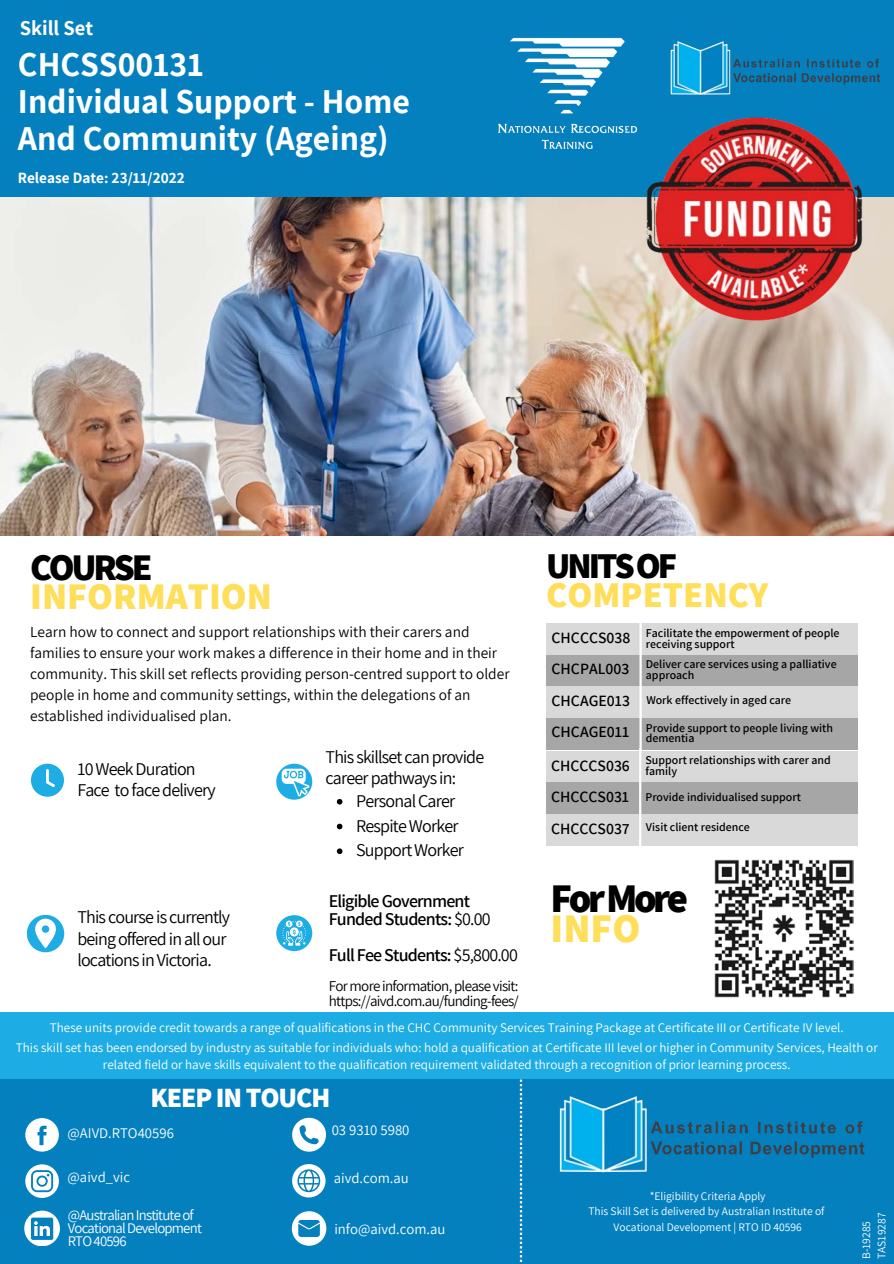
<style>
.page{position:relative;width:894px;height:1264px;background:#fff}
.page>*{position:absolute;margin:0;border:0;box-sizing:border-box;transform-origin:0 0}
.t1{font:800 40.5px "Assistant";letter-spacing:-.085em;color:#000}
.t2{font:800 40.5px "Assistant";color:#ffde59}
.t3{font:800 37.5px "Assistant";color:#ffde59}
.t4{font:800 37.5px "Assistant";letter-spacing:-.085em;color:#000}
.t5{font:800 36.15px "Assistant";color:#ffde59}
.t6{font:800 36.15px "Assistant";letter-spacing:-.085em;color:#000}
.t7{font:700 34.05px/37.2px "Assistant";color:#fff}
.t8{font:800 27.75px "Assistant";letter-spacing:-.04em;color:#fff}
.t9{font:700 20.55px "Assistant";color:#fff}
.t10{font:18px/21.3px "Assistant";letter-spacing:-.045em;color:#000}
.t11{font:600 18px/18px "Assistant";letter-spacing:-.045em;color:#000}
.t12{font:600 15.75px "Assistant";color:#000}
.t13{font:15.3px/21.1px "Assistant";color:#000}
.t14{font:700 15.3px "Assistant";color:#fff}
.t15{font:15px "Assistant";letter-spacing:-.045em;color:#000}
.t16{font:14.7px "Assistant";letter-spacing:-.05em;color:#fff}
.t17{font:14.7px "Assistant";color:#fff}
.t18{font:13.2px/17.5px "Assistant";color:#fff;text-align:center}
.t19{font:600 11.85px/10.9px "Assistant";color:#000}
.t20{font:11.55px "Assistant";color:#fff}
.s1{font-weight:400}
</style>
<div class="page">
<div style="left:0;top:0;width:893px;height:200px;background:#0480bf"></div>
<img style="left:0;top:197px;width:893px;height:339px">
<img style="left:605px;top:117px;width:288px;height:248px">
<img style="left:670px;top:41px;width:211px;height:54px">
<img style="left:498px;top:37px;width:139px;height:113px">
<img style="left:714px;top:859px;width:139px;height:138px">
<div style="left:0;top:1012px;width:893px;height:68px;background:#1dade4"></div>
<div style="left:546px;top:623px;width:311px;height:32px;background:#d9d9d9"></div>
<div style="left:546px;top:655px;width:311px;height:31px;background:#a6a6a6"></div>
<div style="left:546px;top:686px;width:311px;height:31px;background:#d9d9d9"></div>
<div style="left:546px;top:717px;width:311px;height:32px;background:#a6a6a6"></div>
<hr style="left:639px;top:620px;width:2px;height:141px;background:#fff">
<div style="left:0;top:1079px;width:893px;height:184px;background:#0480bf"></div>
<svg style="left:519px;top:1079px;width:3px;height:185px"></svg>
<img style="left:559px;top:1096px;width:306px;height:77px">
<svg style="left:25px;top:1118px;width:34px;height:33px"></svg>
<svg style="left:25px;top:1164px;width:34px;height:33px"></svg>
<svg style="left:24px;top:1210px;width:36px;height:36px"></svg>
<svg style="left:31px;top:1217px;width:22px;height:22px"></svg>
<svg style="left:292px;top:1117px;width:34px;height:34px"></svg>
<svg style="left:292px;top:1164px;width:33px;height:33px"></svg>
<svg style="left:292px;top:1211px;width:34px;height:34px"></svg>
<svg style="left:31px;top:763px;width:33px;height:33px"></svg>
<div style="left:27px;top:914px;width:37px;height:38px;background:#1dade4;border-radius:50%"></div>
<svg style="left:35px;top:918px;width:21px;height:30px"></svg>
<svg style="left:276px;top:763px;width:36px;height:36px"></svg>
<svg style="left:281px;top:768px;width:28px;height:28px"></svg>
<div style="left:276px;top:915px;width:36px;height:36px;background:#1dade4;border-radius:50%"></div>
<svg style="left:282px;top:920px;width:24px;height:25px"></svg>
<div style="left:545px;top:751px;width:312px;height:31px;background:#d9d9d9"></div>
<div style="left:545px;top:782px;width:312px;height:32px;background:#a6a6a6"></div>
<div style="left:545px;top:814px;width:312px;height:31px;background:#d9d9d9"></div>
<hr style="left:639px;top:748px;width:2px;height:141px;background:#fff">
<svg style="left:337px;top:799px;width:5px;height:5px"></svg>
<svg style="left:337px;top:823px;width:5px;height:6px"></svg>
<svg style="left:337px;top:848px;width:5px;height:6px"></svg>
<p class="t9" style="left:20px;top:14px;width:75px">Skill Set</p>
<p class="t7" style="left:18px;top:45px;width:187px">CHCSS00131</p>
<p class="t7" style="left:18px;top:82px;width:393px">Individual Support - Home<br>And Community (Ageing)</p>
<p class="t14" style="left:18px;top:167px;width:168px">Release Date: 23/11/2022</p>
<p class="t4" style="left:30px;top:541px;width:124px">COURSE</p>
<p class="t3" style="left:30px;top:570px;width:243px">INFORMATION</p>
<p class="t13" style="left:30px;top:620px;width:481px">Learn how to connect and support relationships with their carers and families to ensure your work makes a difference in their home and in their community. This skill set reflects providing person-centred support to older people in home and community settings, within the delegations of an established individualised plan.</p>
<p class="t10" style="left:77px;top:757px;width:120px">10 Week Duration</p>
<p class="t10" style="left:77px;top:778px;width:140px">Face to face delivery</p>
<p class="t10" style="left:77px;top:906px;width:154px">This course is currently being offered in all our locations in Victoria.</p>
<p class="t10" style="left:325px;top:745px;width:160px">This skillset can provide career pathways in:</p>
<p class="t10" style="left:356px;top:789px;width:101px">Personal Carer</p>
<p class="t10" style="left:356px;top:814px;width:104px">Respite Worker</p>
<p class="t10" style="left:356px;top:839px;width:109px">Support Worker</p>
<p class="t11" style="left:328px;top:891px;width:163px">Eligible Government<br>Funded Students: <span class="s1">$0.00</span></p>
<p class="t11" style="left:328px;top:945px;width:191px">Full Fee Students: <span class="s1">$5,800.00</span></p>
<p class="t15" style="left:328px;top:976px;width:191px">For more information, please visit:</p>
<p class="t15" style="left:328px;top:990px;width:192px">https://aivd.com.au/funding-fees/</p>
<p class="t6" style="left:546px;top:541px;width:132px">UNITS OF</p>
<p class="t5" style="left:546px;top:570px;width:224px">COMPETENCY</p>
<p class="t12" style="left:551px;top:627px;width:80px">CHCCCS038</p>
<p class="t12" style="left:551px;top:658px;width:79px">CHCPAL003</p>
<p class="t12" style="left:551px;top:690px;width:80px">CHCAGE013</p>
<p class="t12" style="left:551px;top:721px;width:79px">CHCAGE011</p>
<p class="t12" style="left:551px;top:755px;width:80px">CHCCCS036</p>
<p class="t12" style="left:551px;top:786px;width:79px">CHCCCS031</p>
<p class="t12" style="left:551px;top:817px;width:80px">CHCCCS037</p>
<p class="t19" style="left:645px;top:627px;width:195px">Facilitate the empowerment of people receiving support</p>
<p class="t19" style="left:645px;top:658px;width:192px">Deliver care services using a palliative approach</p>
<p class="t19" style="left:646px;top:694px;width:146px">Work effectively in aged care</p>
<p class="t19" style="left:645px;top:721px;width:188px">Provide support to people living with dementia</p>
<p class="t19" style="left:645px;top:754px;width:187px">Support relationships with carer and family</p>
<p class="t19" style="left:645px;top:791px;width:157px">Provide individualised support</p>
<p class="t19" style="left:645px;top:821px;width:105px">Visit client residence</p>
<p class="t1" style="left:550px;top:870px;width:139px">For More</p>
<p class="t2" style="left:550px;top:900px;width:91px">INFO</p>
<p class="t18" style="left:50px;top:1018px;width:795px">These units provide credit towards a range of qualifications in the CHC Community Services Training Package at Certificate III or Certificate IV level.</p>
<p class="t18" style="left:16px;top:1037px;width:863px">This skill set has been endorsed by industry as suitable for individuals who: hold a qualification at Certificate III level or higher in Community Services, Health or related field or have skills equivalent to the qualification requirement validated through a recognition of prior learning process.</p>
<p class="t8" style="left:150px;top:1078px;width:181px">KEEP IN TOUCH</p>
<p class="t17" style="left:68px;top:1122px;width:108px">@AIVD.RTO40596</p>
<p class="t16" style="left:68px;top:1166px;width:64px">@aivd_vic</p>
<p class="t16" style="left:68px;top:1204px;width:127px">@Australian Institute of</p>
<p class="t16" style="left:68px;top:1217px;width:135px">Vocational Development</p>
<p class="t16" style="left:68px;top:1230px;width:60px">RTO 40596</p>
<p class="t17" style="left:331px;top:1119px;width:79px">03 9310 5980</p>
<p class="t17" style="left:333px;top:1168px;width:77px">aivd.com.au</p>
<p class="t17" style="left:334px;top:1218px;width:113px">info@aivd.com.au</p>
<p class="t20" style="left:649px;top:1188px;width:117px">*Eligibility Criteria Apply</p>
<p class="t20" style="left:588px;top:1203px;width:237px">This Skill Set is delivered by Australian Institute of</p>
<p class="t20" style="left:613px;top:1218px;width:189px">Vocational Development | RTO ID 40596</p>
<p class="t20" style="left:858px;top:1258px;width:40px;rotate:-90deg">B-19285</p>
<p class="t20" style="left:873px;top:1258px;width:48px;rotate:-90deg">TAS19287</p>
</div>
